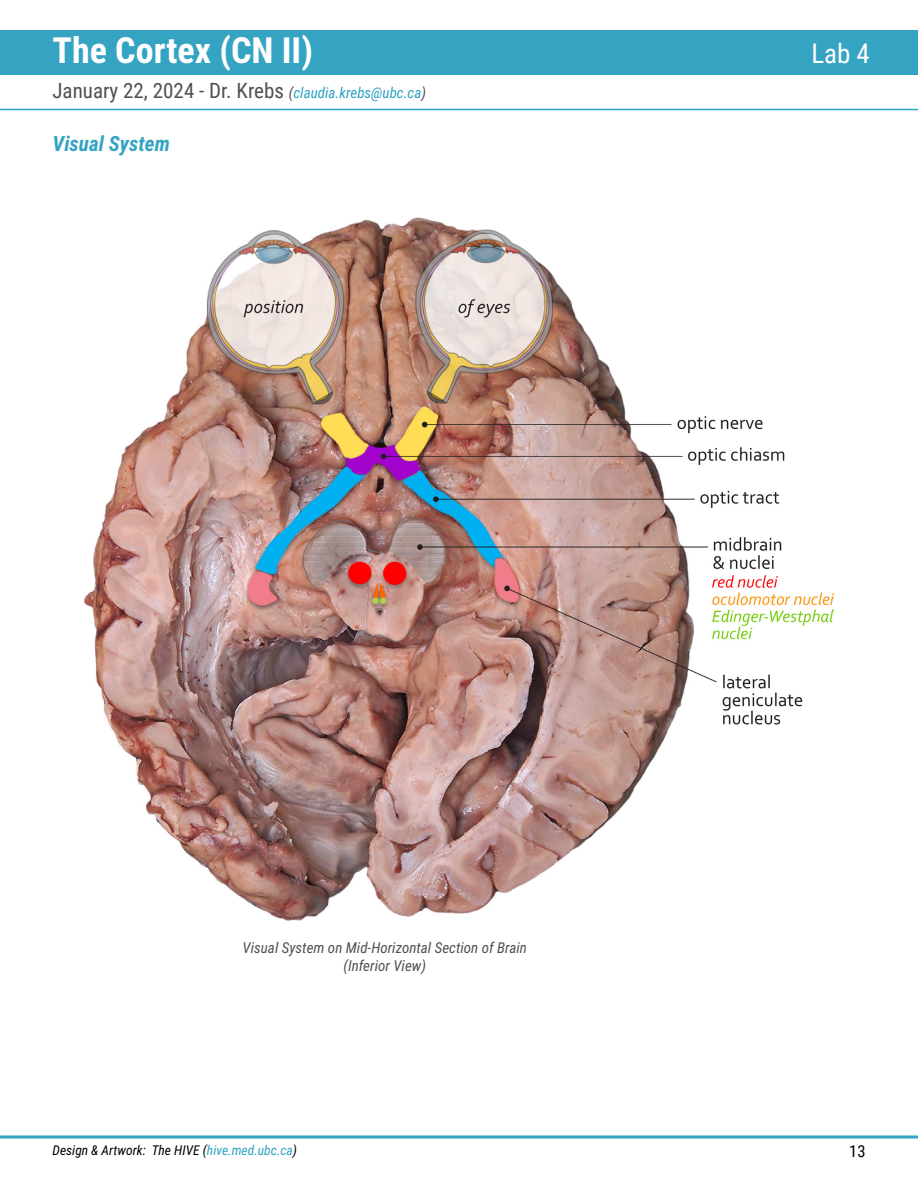
<style>
.page{position:relative;width:918px;height:1188px;background:#fff}
.page>*{position:absolute;margin:0;border:0;box-sizing:border-box;transform-origin:0 0}
.t1{font:700 36px "Roboto Condensed";color:#fff}
.t2{font:27px "Roboto Condensed";color:#fff}
.t3{font:21px "Roboto Condensed";color:#505050}
.t4{font:italic 700 21px "Roboto Condensed";color:#35a3c2}
.t5{font:16.5px "Roboto Condensed";color:#000101}
.t6{font:italic 15px/18px "Roboto Condensed";color:#51504f;text-align:center}
.t7{font:italic 13.5px "Roboto Condensed";color:#000}
.s1{font-style:italic;font-size:15px}
.s2{font-style:italic;font-size:15px;color:#2da3c2}
.s3{color:#2da3c2}
</style>
<div class="page">
<div style="left:0;top:30px;width:918px;height:45px;background:#35a3c2"></div>
<hr style="left:0;top:109px;width:918px;height:1px;background:#35a3c2">
<hr style="left:0;top:1136px;width:918px;height:2px;background:#35a3c2">
<img style="left:84px;top:218px;width:750px;height:702px">
<h1 class="t1" style="left:52px;top:25px;width:262px">The Cortex (CN II)</h1>
<h2 class="t2" style="left:811px;top:34px;width:60px">Lab 4</h2>
<h3 class="t3" style="left:52px;top:76px;width:375px">January 22, 2024 - Dr. Krebs <span class="s1">(</span><span class="s2">claudia.krebs@ubc.ca</span><span class="s1">)</span></h3>
<h3 class="t4" style="left:52px;top:129px;width:119px">Visual System</h3>
<p class="t6" style="left:243px;top:938px;width:286px">Visual System on Mid-Horizontal Section of Brain (Inferior View)</p>
<p class="t7" style="left:52px;top:1140px;width:246px">Design &amp; Artwork: The HIVE (<span class="s3">hive.med.ubc.ca</span>)</p>
<p class="t5" style="left:849px;top:1139px;width:18px">13</p>
</div>
